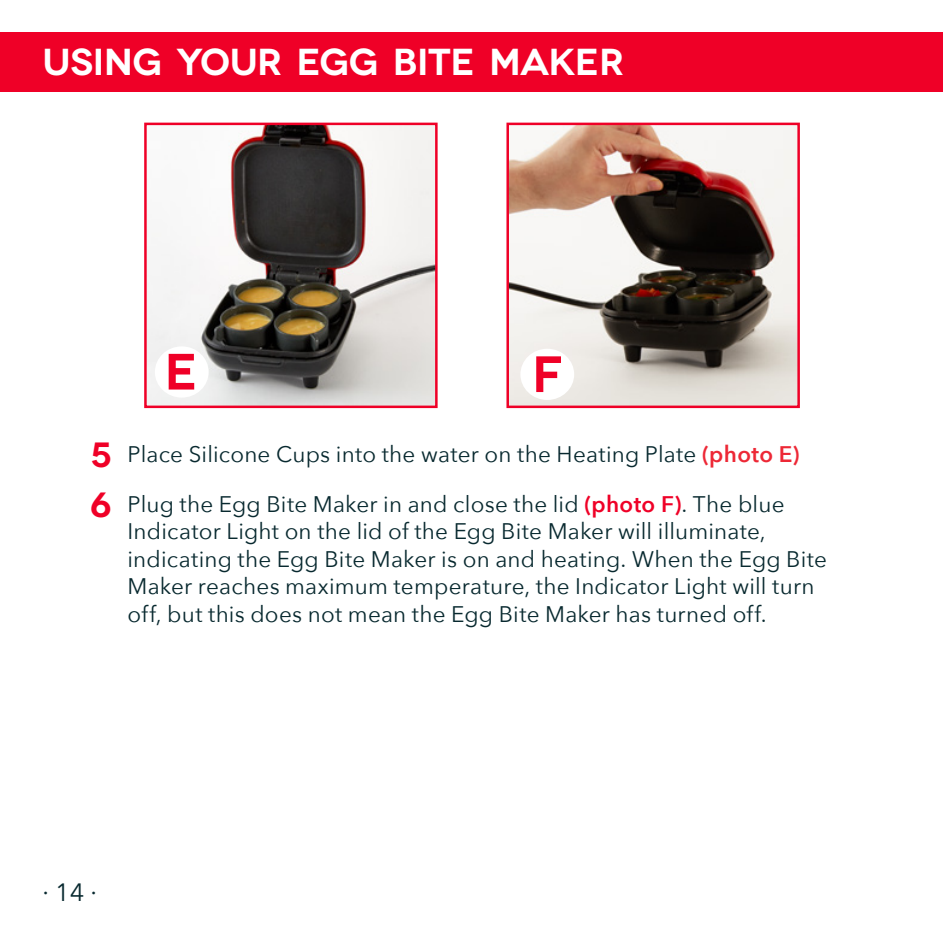
<style>
.page{position:relative;width:943px;height:943px;background:#fff}
.page>*{position:absolute;margin:0;border:0;box-sizing:border-box;transform-origin:0 0}
.t1{font:600 51px "Novecentowide";color:#ef0027}
.Page_Title{font:600 37.5px "Novecentowide";letter-spacing:-.01em;color:#fff}
.t2{font:25px "Avenir Next";color:#08292f}
.t3{font:22.5px/27.5px "Avenir Next";letter-spacing:.01em;color:#08292f}
.s1{font-family:"Novecentowide";font-weight:600;font-size:35px;color:#ef0027}
.s2{font-weight:600;color:#ed2836}
.s3{font-weight:600;color:#ef0027}
</style>
<div class="page">
<div style="left:0;top:33px;width:943px;height:59px;background:#ef0027"></div>
<img style="left:147px;top:126px;width:287px;height:279px">
<div style="left:144px;top:123px;width:293px;height:285px;border:2px solid #ef0027"></div>
<img style="left:509px;top:126px;width:287px;height:279px">
<div style="left:506px;top:123px;width:293px;height:285px;border:2px solid #ef0027"></div>
<div style="left:520px;top:349px;width:54px;height:51px;background:#fff;border-radius:50%"></div>
<div style="left:155px;top:346px;width:54px;height:51px;background:#fff;border-radius:50%"></div>
<p class="Page_Title" style="left:43px;top:39px;width:583px">USING YOUR EGG BITE MAKER</p>
<p class="t1" style="left:164px;top:341px;width:35px">E</p>
<p class="t1" style="left:532px;top:343px;width:32px">F</p>
<p class="t3" style="left:90px;top:439px;width:711px"><span class="s1">5</span> Place Silicone Cups into the water on the Heating Plate <span class="s2">(photo E)</span></p>
<p class="t3" style="left:128px;top:489px;width:701px;text-indent:-38px"><span class="s1">6</span> Plug the Egg Bite Maker in and close the lid <span class="s3">(photo F)</span>. The blue Indicator Light on the lid of the Egg Bite Maker will illuminate, indicating the Egg Bite Maker is on and heating. When the Egg Bite Maker reaches maximum temperature, the Indicator Light will turn off, but this does not mean the Egg Bite Maker has turned off.</p>
<p class="t2" style="left:43px;top:870px;width:56px">∙ 14 ∙</p>
</div>
